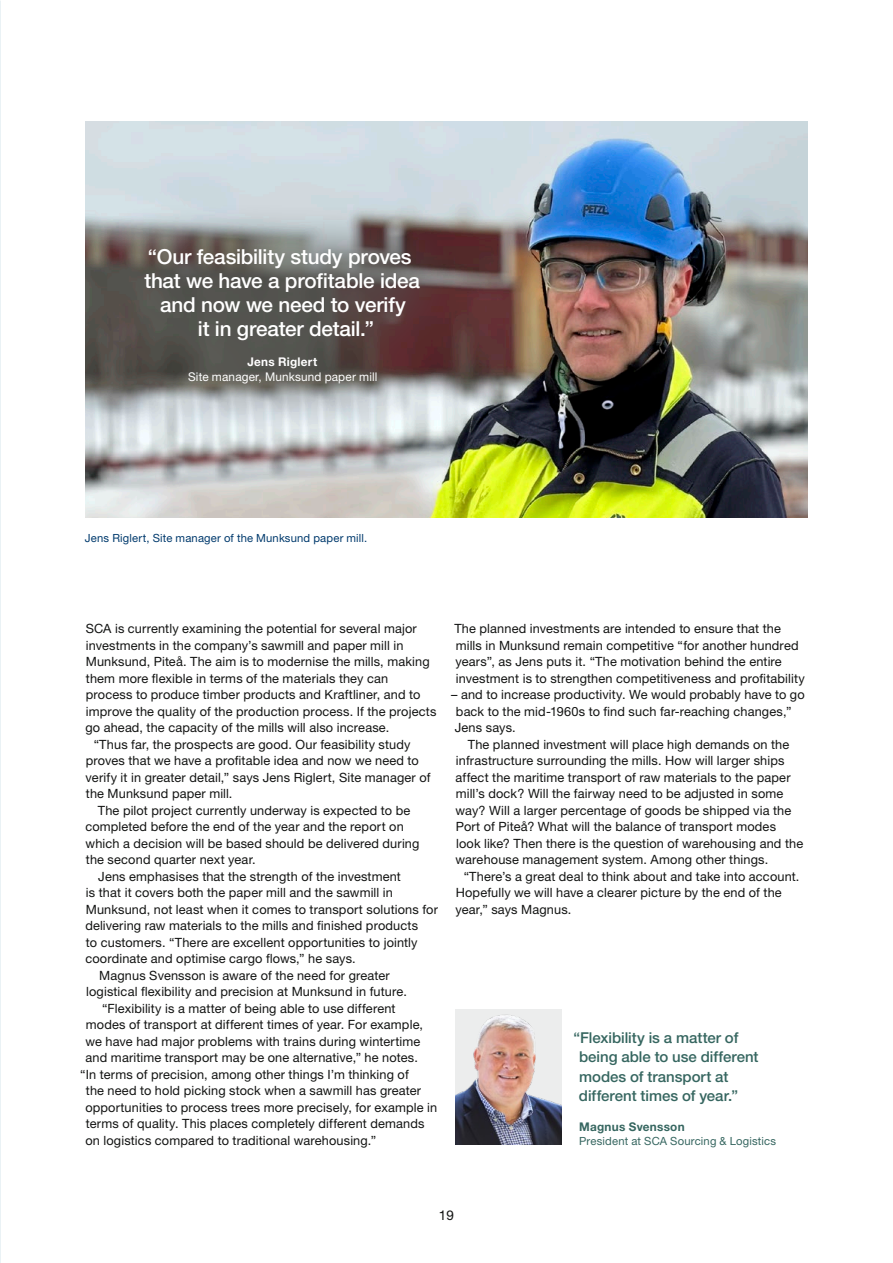
<style>
.page{position:relative;width:893px;height:1263px;background:#fff}
.page>*{position:absolute;margin:0;border:0;box-sizing:border-box;transform-origin:0 0}
.t1{font:500 20.7px/24px "Helvetica Neue LT Std";letter-spacing:-.01em;color:#fff;text-align:center}
.t2{font:500 15px/19.5px "Helvetica Neue LT Std";letter-spacing:-.005em;color:#366660}
.t3{font:13.5px "Helvetica Neue LT Std";color:#131413}
.t4{font:12.75px/16.5px "Helvetica Neue LT Std";letter-spacing:.01em;color:#131413}
.t5{font:12px "Helvetica Neue LT Std";letter-spacing:.015em;color:#fff}
.t6{font:700 12px "Helvetica Neue LT Std";letter-spacing:.025em;color:#366660}
.t7{font:700 12px "Helvetica Neue LT Std";letter-spacing:.02em;color:#fff}
.t8{font:11.25px "Helvetica Neue LT Std";letter-spacing:.015em;color:#003a6d}
.t9{font:11.25px "Helvetica Neue LT Std";letter-spacing:.015em;color:#366660}
</style>
<div class="page">
<img style="left:0;top:0;width:1px;height:1263px">
<img style="left:85px;top:122px;width:723px;height:396px">
<div style="left:100px;top:203px;width:364px;height:226px;background:#504f4c;opacity:.85"></div>
<img style="left:455px;top:1009px;width:106px;height:136px">
<h1 class="t1" style="left:144px;top:244px;width:277px">“Our feasibility study proves that we have a profitable idea and now we need to verify<br>it in greater detail.”</h1>
<p class="t7" style="left:247px;top:354px;width:71px">Jens Riglert</p>
<p class="t5" style="left:188px;top:369px;width:191px">Site manager, Munksund paper mill</p>
<p class="t8" style="left:85px;top:532px;width:284px">Jens Riglert, Site manager of the Munksund paper mill.</p>
<p class="t4" style="left:86px;top:620px;width:332px">SCA is currently examining the potential for several major</p>
<p class="t4" style="left:86px;top:637px;width:319px">investments in the company’s sawmill and paper mill in</p>
<p class="t4" style="left:86px;top:653px;width:345px">Munksund, Piteå. The aim is to modernise the mills, making</p>
<p class="t4" style="left:86px;top:670px;width:304px">them more flexible in terms of the materials they can</p>
<p class="t4" style="left:86px;top:686px;width:336px">process to produce timber products and Kraftliner, and to</p>
<p class="t4" style="left:86px;top:703px;width:352px">improve the quality of the production process. If the projects</p>
<p class="t4" style="left:85px;top:719px;width:305px">go ahead, the capacity of the mills will also increase.</p>
<p class="t4" style="left:94px;top:736px;width:318px">“Thus far, the prospects are good. Our feasibility study</p>
<p class="t4" style="left:86px;top:752px;width:335px">proves that we have a profitable idea and now we need to</p>
<p class="t4" style="left:86px;top:769px;width:346px">verify it in greater detail,” says Jens Riglert, Site manager of</p>
<p class="t4" style="left:86px;top:785px;width:148px">the Munksund paper mill.</p>
<p class="t4" style="left:98px;top:802px;width:314px">The pilot project currently underway is expected to be</p>
<p class="t4" style="left:85px;top:818px;width:320px">completed before the end of the year and the report on</p>
<p class="t4" style="left:86px;top:835px;width:335px">which a decision will be based should be delivered during</p>
<p class="t4" style="left:86px;top:851px;width:171px">the second quarter next year.</p>
<p class="t4" style="left:98px;top:868px;width:304px">Jens emphasises that the strength of the investment</p>
<p class="t4" style="left:86px;top:884px;width:308px">is that it covers both the paper mill and the sawmill in</p>
<p class="t4" style="left:86px;top:901px;width:354px">Munksund, not least when it comes to transport solutions for</p>
<p class="t4" style="left:85px;top:917px;width:334px">delivering raw materials to the mills and finished products</p>
<p class="t4" style="left:86px;top:934px;width:333px">to customers. “There are excellent opportunities to jointly</p>
<p class="t4" style="left:85px;top:950px;width:272px">coordinate and optimise cargo flows,” he says.</p>
<p class="t4" style="left:99px;top:967px;width:292px">Magnus Svensson is aware of the need for greater</p>
<p class="t4" style="left:86px;top:983px;width:322px">logistical flexibility and precision at Munksund in future.</p>
<p class="t4" style="left:102px;top:1000px;width:295px">“Flexibility is a matter of being able to use different</p>
<p class="t4" style="left:86px;top:1016px;width:339px">modes of transport at different times of year. For example,</p>
<p class="t4" style="left:86px;top:1033px;width:336px">we have had major problems with trains during wintertime</p>
<p class="t4" style="left:86px;top:1049px;width:334px">and maritime transport may be one alternative,” he notes.</p>
<p class="t4" style="left:80px;top:1066px;width:330px">“In terms of precision, among other things I’m thinking of</p>
<p class="t4" style="left:86px;top:1082px;width:337px">the need to hold picking stock when a sawmill has greater</p>
<p class="t4" style="left:85px;top:1099px;width:353px">opportunities to process trees more precisely, for example in</p>
<p class="t4" style="left:86px;top:1115px;width:340px">terms of quality. This places completely different demands</p>
<p class="t4" style="left:85px;top:1132px;width:292px">on logistics compared to traditional warehousing.”</p>
<p class="t4" style="left:454px;top:620px;width:352px">The planned investments are intended to ensure that the mills in Munksund remain competitive “for another hundred years”, as Jens puts it. “The motivation behind the entire investment is to strengthen competitiveness and profitability</p>
<p class="t4" style="left:451px;top:686px;width:355px">– and to increase productivity. We would probably have to go back to the mid-1960s to find such far-reaching changes,”<br>Jens says.</p>
<p class="t4" style="left:456px;top:736px;width:349px;text-indent:12px">The planned investment will place high demands on the infrastructure surrounding the mills. How will larger ships affect the maritime transport of raw materials to the paper mill’s dock? Will the fairway need to be adjusted in some way? Will a larger percentage of goods be shipped via the Port of Piteå? What will the balance of transport modes look like? Then there is the question of warehousing and the warehouse management system. Among other things.</p>
<p class="t4" style="left:455px;top:868px;width:346px;text-indent:8px">“There’s a great deal to think about and take into account.<br>Hopefully we will have a clearer picture by the end of the year,” says Magnus.</p>
<p class="t2" style="left:579px;top:1028px;width:181px;text-indent:-5px">“Flexibility is a matter of being able to use different modes of transport at different times of year.”</p>
<p class="t6" style="left:579px;top:1120px;width:107px">Magnus Svensson</p>
<p class="t9" style="left:579px;top:1134px;width:198px">President at SCA Sourcing &amp; Logistics</p>
<p class="t3" style="left:439px;top:1207px;width:17px">19</p>
</div>
